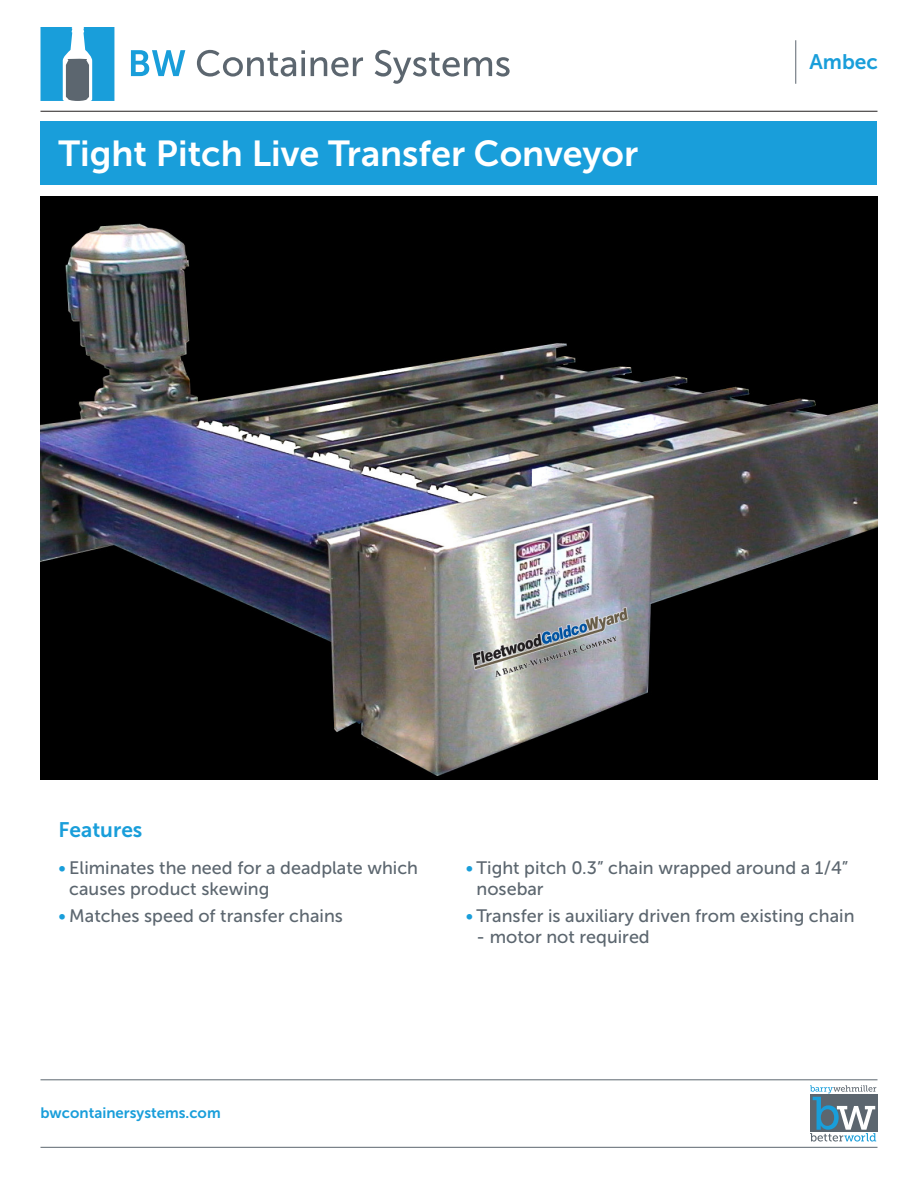
<style>
.page{position:relative;width:918px;height:1188px;background:#fff}
.page>*{position:absolute;margin:0;border:0;box-sizing:border-box;transform-origin:0 0}
.Page_1_Big_Header{font:36px "Museo Sans 700";color:#fff}
.Standing_Head{font:21px "Museo Sans 700";color:#199eda}
.t1{font:18px/21px "Museo Sans 500";color:#5c666f}
.Footer__Website{font:15px "Museo Sans 700";color:#199eda}
.s1{color:#199eda}
</style>
<div class="page">
<div style="left:40px;top:122px;width:838px;height:63px;background:#199eda"></div>
<hr style="left:40px;top:1147px;width:838px;height:1px;background:#5c666f">
<hr style="left:40px;top:1080px;width:838px;height:1px;background:#5c666f">
<hr style="left:40px;top:111px;width:838px;height:1px;background:#231f20">
<svg style="left:41px;top:27px;width:73px;height:74px;background:#46a2cc"></svg>
<svg style="left:131px;top:50px;width:54px;height:26px"></svg>
<svg style="left:197px;top:50px;width:108px;height:27px"></svg>
<svg style="left:301px;top:58px;width:4px;height:18px"></svg>
<svg style="left:311px;top:57px;width:52px;height:20px"></svg>
<svg style="left:375px;top:50px;width:135px;height:34px"></svg>
<div style="left:810px;top:1094px;width:68px;height:38px;background:#5c666f"></div>
<svg style="left:810px;top:1085px;width:66px;height:57px"></svg>
<hr style="left:795px;top:40px;width:1px;height:44px;background:#5c666f">
<img style="left:40px;top:197px;width:838px;height:582px">
<p class="Page_1_Big_Header" style="left:59px;top:133px;width:581px">Tight Pitch Live Transfer Conveyor</p>
<p class="Standing_Head" style="left:809px;top:50px;width:70px">Ambec</p>
<p class="Standing_Head" style="left:58px;top:819px;width:85px">Features</p>
<p class="t1" style="left:69px;top:857px;width:350px;text-indent:-11px"><span class="s1">•</span> Eliminates the need for a deadplate which causes product skewing</p>
<p class="t1" style="left:58px;top:906px;width:286px"><span class="s1">•</span> Matches speed of transfer chains</p>
<p class="t1" style="left:477px;top:857px;width:373px;text-indent:-11px"><span class="s1">•</span> Tight pitch 0.3” chain wrapped around a 1/4” nosebar</p>
<p class="t1" style="left:466px;top:906px;width:390px"><span class="s1">•</span> Transfer is auxiliary driven from existing chain</p>
<p class="t1" style="left:477px;top:927px;width:175px">- motor not required</p>
<p class="Footer__Website" style="left:40px;top:1105px;width:182px">bwcontainersystems.com</p>
</div>
